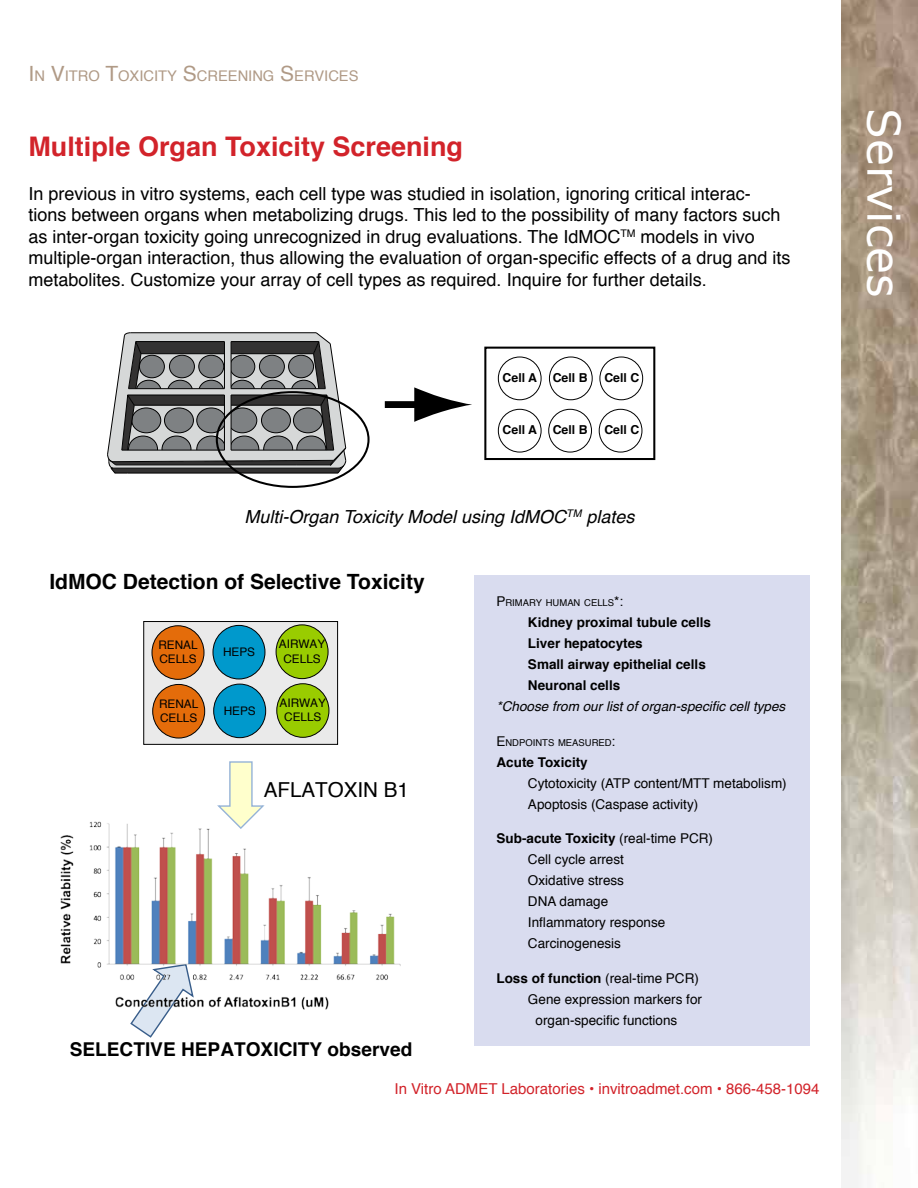
<style>
.page{position:relative;width:918px;height:1188px;background:#fff}
.page>*{position:absolute;margin:0;border:0;box-sizing:border-box;transform-origin:0 0}
.t1{font:45px "Verdana";color:#fff}
.t2{font:700 27px "Helvetica";color:#d2232a}
.t3{font:700 21px "Helvetica";color:#000}
.t4{font:20.55px "Helvetica";color:#000}
.t5{font:700 19.05px "Helvetica";color:#000}
.t6{font:18px/21.6px "Helvetica";color:#000}
.t7{font:italic 18px "Helvetica";color:#000}
.t8{font:15px "Helvetica";color:#d2232a}
.t9{font:14.7px "Helvetica";color:#b09a86}
.t10{font:13.5px/21px "Helvetica";color:#000}
.t11{font:700 13.5px/21px "Helvetica";color:#000}
.t12{font:italic 13.5px "Helvetica";color:#000}
.t13{font:700 12.3px "Helvetica";color:#000}
.t14{font:11.85px/14.1px "Helvetica";letter-spacing:-.005em;color:#000}
.t15{font:9.45px "Helvetica";color:#000}
.s1{font-size:21px}
.s2{font-size:13.5px}
.s3{font-weight:700}
.s4{font-weight:400}
</style>
<div class="page">
<svg style="left:135px;top:1027px;width:23px;height:11px"></svg>
<img style="left:60px;top:821px;width:341px;height:206px">
<div style="left:144px;top:622px;width:194px;height:122px;background:#eaeaea"></div>
<div style="left:143px;top:621px;width:195px;height:124px;border:1px solid #000"></div>
<div style="left:152px;top:626px;width:52px;height:53px;background:#e46c0a;border-radius:50%"></div>
<div style="left:152px;top:625px;width:52px;height:55px;border:1px solid #000;border-radius:50%"></div>
<div style="left:153px;top:684px;width:52px;height:54px;background:#e46c0a;border-radius:50%"></div>
<div style="left:152px;top:684px;width:53px;height:54px;border:1px solid #000;border-radius:50%"></div>
<div style="left:213px;top:625px;width:52px;height:54px;background:#09c;border-radius:50%"></div>
<div style="left:213px;top:625px;width:52px;height:54px;border:1px solid #000;border-radius:50%"></div>
<div style="left:214px;top:684px;width:52px;height:54px;background:#09c;border-radius:50%"></div>
<div style="left:213px;top:684px;width:53px;height:54px;border:1px solid #000;border-radius:50%"></div>
<div style="left:276px;top:625px;width:52px;height:54px;background:#9c0;border-radius:50%"></div>
<div style="left:276px;top:625px;width:52px;height:54px;border:1px solid #000;border-radius:50%"></div>
<div style="left:277px;top:684px;width:52px;height:53px;background:#9c0;border-radius:50%"></div>
<div style="left:276px;top:683px;width:53px;height:55px;border:1px solid #000;border-radius:50%"></div>
<svg style="left:217px;top:761px;width:49px;height:69px"></svg>
<img style="left:841px;top:0;width:77px;height:1188px">
<div style="left:474px;top:575px;width:336px;height:471px;background:#d9dcef"></div>
<div style="left:385px;top:401px;width:41px;height:7px;background:#000"></div>
<svg style="left:414px;top:387px;width:58px;height:35px"></svg>
<div style="left:484px;top:347px;width:171px;height:113px;border:2px solid #000"></div>
<div style="left:549px;top:357px;width:44px;height:43px;border:1px solid #000;border-radius:50%"></div>
<div style="left:600px;top:357px;width:43px;height:43px;border:1px solid #000;border-radius:50%"></div>
<div style="left:498px;top:357px;width:43px;height:43px;border:1px solid #000;border-radius:50%"></div>
<div style="left:498px;top:409px;width:43px;height:43px;border:1px solid #000;border-radius:50%"></div>
<div style="left:548px;top:409px;width:44px;height:43px;border:1px solid #000;border-radius:50%"></div>
<div style="left:599px;top:409px;width:43px;height:43px;border:1px solid #000;border-radius:50%"></div>
<svg style="left:107px;top:332px;width:240px;height:142px;background:#88898a"></svg>
<div style="left:216px;top:391px;width:154px;height:97px;border:2px solid #000;border-radius:50%"></div>
<p class="t9" style="left:28px;top:64px;width:330px"><span class="s1">I</span>N <span class="s1">V</span>ITRO <span class="s1">T</span>OXICITY <span class="s1">S</span>CREENI NG <span class="s1">S</span>ERVICES</p>
<h2 class="t2" style="left:28px;top:125px;width:436px">Multiple Organ Toxicity Screening</h2>
<p class="t6" style="left:28px;top:183px;width:764px">In previous in vitro systems, each cell type was studied in isolation, ignoring critical interac&shy;tions between organs when metabolizing drugs. This led to the possibility of many factors such as inter-organ toxicity going unrecognized in drug evaluations. The IdMOC<sup>TM</sup> models in vivo multiple-organ interaction, thus allowing the evaluation of organ-specific effects of a drug and its metabolites. Customize your array of cell types as required. Inquire for further details.</p>
<p class="t13" style="left:503px;top:368px;width:36px">Cell A</p>
<p class="t13" style="left:553px;top:368px;width:36px">Cell B</p>
<p class="t13" style="left:604px;top:368px;width:36px">Cell C</p>
<p class="t13" style="left:503px;top:420px;width:36px">Cell A</p>
<p class="t13" style="left:553px;top:420px;width:36px">Cell B</p>
<p class="t13" style="left:604px;top:420px;width:36px">Cell C</p>
<p class="t7" style="left:245px;top:503px;width:391px">Multi-Organ Toxicity Model using IdMOC<sup>TM</sup> plates</p>
<p class="t3" style="left:49px;top:564px;width:377px">IdMOC Detection of Selective Toxicity</p>
<p class="t14" style="left:158px;top:638px;width:41px">RENAL<br>CELLS</p>
<p class="t14" style="left:159px;top:697px;width:41px">RENAL<br>CELLS</p>
<p class="t14" style="left:223px;top:645px;width:34px">HEPS</p>
<p class="t14" style="left:224px;top:704px;width:34px">HEPS</p>
<p class="t14" style="left:279px;top:638px;width:48px;text-align:center">AIRWAY<br>CELLS</p>
<p class="t14" style="left:280px;top:697px;width:48px;text-align:center">AIRWAY<br>CELLS</p>
<p class="t4" style="left:264px;top:774px;width:147px">AFLATOXIN B1</p>
<p class="t5" style="left:70px;top:1034px;width:344px">SELECTIVE HEPATOXICITY observed</p>
<p class="t15" style="left:496px;top:596px;width:128px"><span class="s2">P</span>RIMARY HUMAN CELLS<span class="s2">*:</span></p>
<p class="t11" style="left:528px;top:612px;width:185px">Kidney proximal tubule cells<br>Liver hepatocytes<br>Small airway epithelial cells<br>Neuronal cells</p>
<p class="t12" style="left:496px;top:696px;width:290px">*Choose from our list of organ-specific cell types</p>
<p class="t15" style="left:496px;top:735px;width:120px"><span class="s2">E</span>NDPOINTS MEASURED<span class="s2">:</span></p>
<p class="t11" style="left:496px;top:752px;width:93px">Acute Toxicity</p>
<p class="t10" style="left:528px;top:773px;width:260px">Cytotoxicity (ATP content/MTT metabolism)<br>Apoptosis (Caspase activity)</p>
<p class="t10" style="left:528px;top:828px;width:187px;text-indent:-31px"><span class="s3">Sub-acute Toxicity</span> (real-time PCR)<br>Cell cycle arrest<br>Oxidative stress<br>DNA damage<br>Inflammatory response<br>Carcinogenesis</p>
<p class="t11" style="left:496px;top:968px;width:204px">Loss of function <span class="s4">(real-time PCR)</span></p>
<p class="t10" style="left:528px;top:989px;width:176px">Gene expression markers for</p>
<p class="t10" style="left:536px;top:1010px;width:143px">organ-specific functions</p>
<p class="t8" style="left:394px;top:1077px;width:427px">In Vitro ADMET Laboratories • invitroadmet.com • 866-458-1094</p>
<h1 class="t1" style="left:913px;top:108px;width:191px;rotate:90deg">Services</h1>
</div>
